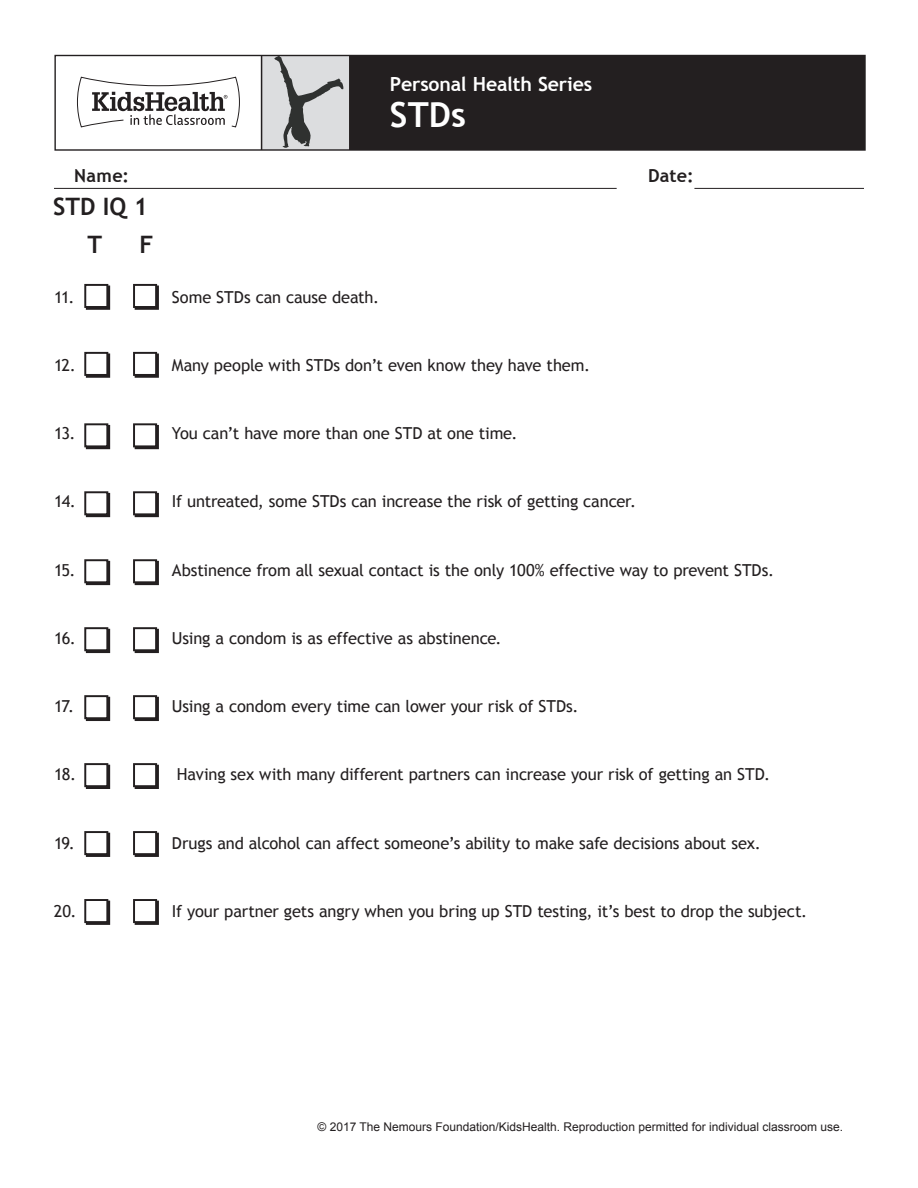
<style>
.page{position:relative;width:918px;height:1188px;background:#fff}
.page>*{position:absolute;margin:0;border:0;box-sizing:border-box;transform-origin:0 0}
.Handout_Header{font:700 34.5px "Trebuchet MS";color:#fff}
.t1{font:700 24px "Trebuchet MS";color:#231f20}
.Handout_Header-2{font:700 19.5px "Trebuchet MS";letter-spacing:-.01em;color:#fff}
.t2{font:700 18px "Trebuchet MS";letter-spacing:.015em;color:#231f20}
.t3{font:16.5px "Trebuchet MS";letter-spacing:-.01em;color:#231f20}
.t4{font:12px "Arial";color:#231f20}
.s1{font-style:inherit}
</style>
<div class="page">
<div style="left:262px;top:55px;width:88px;height:95px;background:#dcdddf"></div>
<div style="left:350px;top:55px;width:515px;height:95px;background:#231f20"></div>
<svg style="left:77px;top:76px;width:163px;height:52px"></svg>
<hr style="left:349px;top:55px;width:2px;height:95px;background:#231f20">
<hr style="left:261px;top:55px;width:1px;height:95px;background:#231f20">
<div style="left:54px;top:55px;width:812px;height:96px;border:1px solid #231f20"></div>
<svg style="left:274px;top:56px;width:69px;height:92px"></svg>
<hr style="left:54px;top:188px;width:563px;height:1px;background:#231f20">
<hr style="left:694px;top:188px;width:170px;height:1px;background:#231f20">
<div style="left:86px;top:901px;width:24px;height:24px;border:2px solid #231f20"></div>
<div style="left:85px;top:900px;width:22px;height:22px;background:#fff"></div>
<div style="left:84px;top:899px;width:24px;height:24px;border:2px solid #231f20"></div>
<div style="left:135px;top:901px;width:24px;height:24px;border:2px solid #231f20"></div>
<div style="left:134px;top:900px;width:22px;height:22px;background:#fff"></div>
<div style="left:133px;top:899px;width:24px;height:24px;border:2px solid #231f20"></div>
<div style="left:86px;top:629px;width:24px;height:24px;border:2px solid #231f20"></div>
<div style="left:85px;top:628px;width:22px;height:22px;background:#fff"></div>
<div style="left:84px;top:627px;width:24px;height:24px;border:2px solid #231f20"></div>
<div style="left:135px;top:629px;width:24px;height:24px;border:2px solid #231f20"></div>
<div style="left:134px;top:628px;width:22px;height:22px;background:#fff"></div>
<div style="left:133px;top:627px;width:24px;height:24px;border:2px solid #231f20"></div>
<div style="left:86px;top:765px;width:24px;height:24px;border:2px solid #231f20"></div>
<div style="left:85px;top:764px;width:22px;height:22px;background:#fff"></div>
<div style="left:84px;top:763px;width:24px;height:24px;border:2px solid #231f20"></div>
<div style="left:135px;top:765px;width:24px;height:24px;border:2px solid #231f20"></div>
<div style="left:134px;top:764px;width:22px;height:22px;background:#fff"></div>
<div style="left:133px;top:763px;width:24px;height:24px;border:2px solid #231f20"></div>
<div style="left:86px;top:493px;width:24px;height:24px;border:2px solid #231f20"></div>
<div style="left:85px;top:492px;width:22px;height:22px;background:#fff"></div>
<div style="left:84px;top:491px;width:24px;height:24px;border:2px solid #231f20"></div>
<div style="left:135px;top:493px;width:24px;height:24px;border:2px solid #231f20"></div>
<div style="left:134px;top:492px;width:22px;height:22px;background:#fff"></div>
<div style="left:133px;top:491px;width:24px;height:24px;border:2px solid #231f20"></div>
<div style="left:86px;top:353px;width:24px;height:25px;border:2px solid #231f20"></div>
<div style="left:85px;top:353px;width:22px;height:22px;background:#fff"></div>
<div style="left:84px;top:352px;width:24px;height:24px;border:2px solid #231f20"></div>
<div style="left:135px;top:353px;width:24px;height:25px;border:2px solid #231f20"></div>
<div style="left:134px;top:353px;width:22px;height:22px;background:#fff"></div>
<div style="left:133px;top:352px;width:24px;height:24px;border:2px solid #231f20"></div>
<div style="left:86px;top:833px;width:24px;height:24px;border:2px solid #231f20"></div>
<div style="left:85px;top:832px;width:22px;height:22px;background:#fff"></div>
<div style="left:84px;top:831px;width:24px;height:24px;border:2px solid #231f20"></div>
<div style="left:135px;top:833px;width:24px;height:24px;border:2px solid #231f20"></div>
<div style="left:134px;top:832px;width:22px;height:22px;background:#fff"></div>
<div style="left:133px;top:831px;width:24px;height:24px;border:2px solid #231f20"></div>
<div style="left:86px;top:561px;width:24px;height:24px;border:2px solid #231f20"></div>
<div style="left:85px;top:560px;width:22px;height:22px;background:#fff"></div>
<div style="left:84px;top:559px;width:24px;height:24px;border:2px solid #231f20"></div>
<div style="left:135px;top:561px;width:24px;height:24px;border:2px solid #231f20"></div>
<div style="left:134px;top:560px;width:22px;height:22px;background:#fff"></div>
<div style="left:133px;top:559px;width:24px;height:24px;border:2px solid #231f20"></div>
<div style="left:86px;top:697px;width:24px;height:24px;border:2px solid #231f20"></div>
<div style="left:85px;top:696px;width:22px;height:22px;background:#fff"></div>
<div style="left:84px;top:695px;width:24px;height:24px;border:2px solid #231f20"></div>
<div style="left:135px;top:697px;width:24px;height:24px;border:2px solid #231f20"></div>
<div style="left:134px;top:696px;width:22px;height:22px;background:#fff"></div>
<div style="left:133px;top:695px;width:24px;height:24px;border:2px solid #231f20"></div>
<div style="left:86px;top:425px;width:24px;height:24px;border:2px solid #231f20"></div>
<div style="left:85px;top:424px;width:22px;height:22px;background:#fff"></div>
<div style="left:84px;top:423px;width:24px;height:24px;border:2px solid #231f20"></div>
<div style="left:135px;top:425px;width:24px;height:24px;border:2px solid #231f20"></div>
<div style="left:134px;top:424px;width:22px;height:22px;background:#fff"></div>
<div style="left:133px;top:423px;width:24px;height:24px;border:2px solid #231f20"></div>
<div style="left:86px;top:286px;width:24px;height:24px;border:2px solid #231f20"></div>
<div style="left:85px;top:285px;width:22px;height:22px;background:#fff"></div>
<div style="left:84px;top:284px;width:24px;height:24px;border:2px solid #231f20"></div>
<div style="left:135px;top:286px;width:24px;height:24px;border:2px solid #231f20"></div>
<div style="left:134px;top:285px;width:22px;height:22px;background:#fff"></div>
<div style="left:133px;top:284px;width:24px;height:24px;border:2px solid #231f20"></div>
<p class="Handout_Header-2" style="left:390px;top:71px;width:204px">Personal Health Series</p>
<p class="Handout_Header" style="left:390px;top:93px;width:78px">STDs</p>
<p class="t2" style="left:74px;top:164px;width:56px">Name:</p>
<p class="t2" style="left:648px;top:164px;width:47px">Date:</p>
<h2 class="t1" style="left:53px;top:192px;width:96px">STD IQ 1</h2>
<p class="t1" style="left:87px;top:229px;width:16px">T</p>
<p class="t1" style="left:140px;top:229px;width:15px">F</p>
<p class="t3" style="left:54px;top:287px;width:22px">11.</p>
<p class="t3" style="left:172px;top:287px;width:209px">Some STDs can cause death.</p>
<p class="t3" style="left:54px;top:355px;width:23px">12.</p>
<p class="t3" style="left:172px;top:355px;width:420px">Many people with STDs don’t even know they have them.</p>
<p class="t3" style="left:54px;top:424px;width:23px">13.</p>
<p class="t3" style="left:172px;top:424px;width:347px">You can’t have more than one STD at one time.</p>
<p class="t3" style="left:54px;top:492px;width:24px">14.</p>
<p class="t3" style="left:172px;top:492px;width:466px">If untreated, some STDs can increase the risk of getting cancer.</p>
<p class="t3" style="left:54px;top:560px;width:23px">15.</p>
<p class="t3" style="left:172px;top:560px;width:604px">Abstinence from all sexual contact is the only 100% effective way to prevent STDs.</p>
<p class="t3" style="left:54px;top:628px;width:24px">16.</p>
<p class="t3" style="left:172px;top:628px;width:331px">Using a condom is as effective as abstinence.</p>
<p class="t3" style="left:54px;top:697px;width:22px">17.</p>
<p class="t3" style="left:172px;top:697px;width:408px">Using a condom every time can lower your risk of STDs.</p>
<p class="t3" style="left:54px;top:765px;width:24px">18.</p>
<p class="t3" style="left:177px;top:765px;width:595px">Having sex with many different partners can increase your risk of getting an STD.</p>
<p class="t3" style="left:54px;top:833px;width:23px">19.</p>
<p class="t3" style="left:172px;top:833px;width:590px">Drugs and alcohol can affect someone’s ability to make safe decisions about sex.</p>
<p class="t3" style="left:54px;top:901px;width:24px">20.</p>
<p class="t3" style="left:172px;top:901px;width:637px">If your partner gets angry when you bring up STD testing, it’s best to drop the subject.</p>
<p class="t4" style="left:318px;top:1119px;width:527px">© 201<span class="s1">7</span> The Nemours Foundation/KidsHealth. Reproduction permitted for individual classroom use.</p>
</div>
